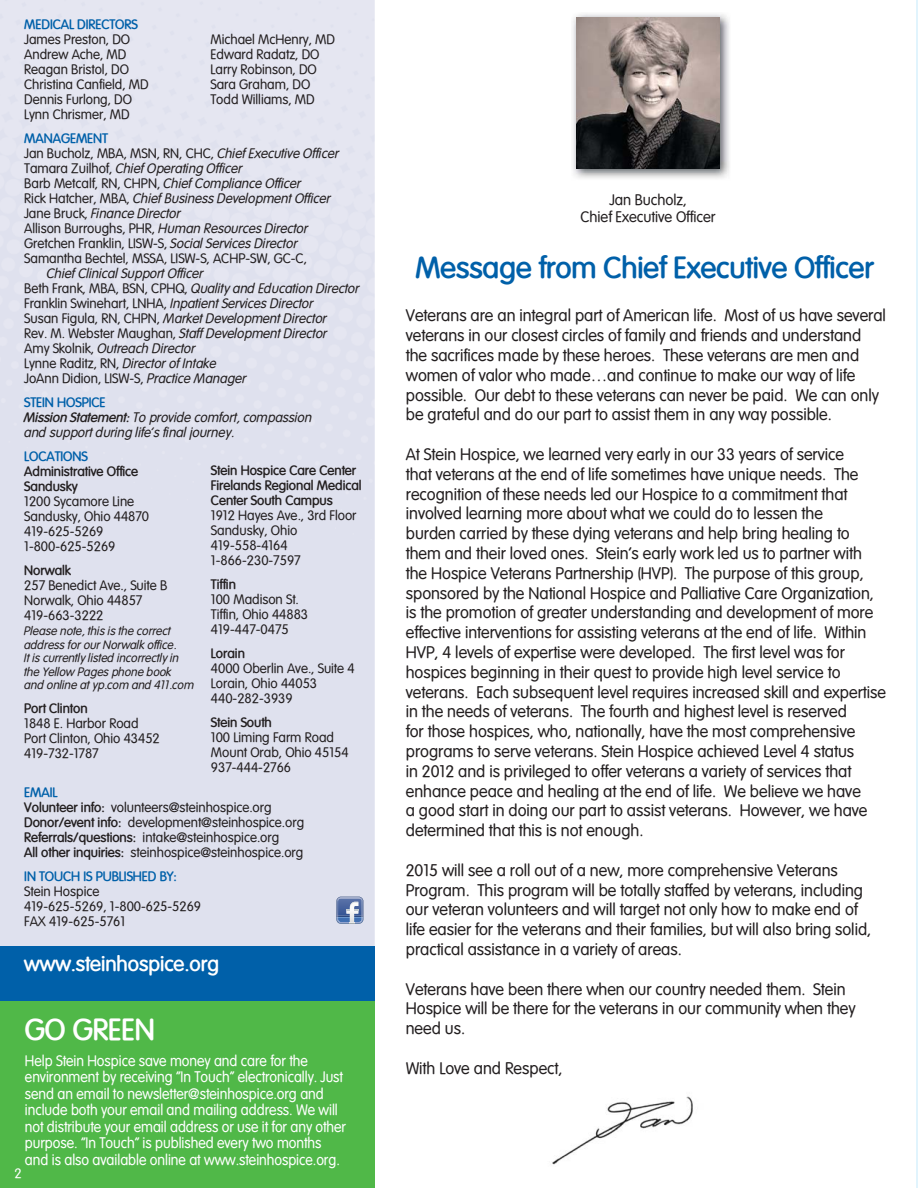
<style>
.page{position:relative;width:918px;height:1188px;background:#fff}
.page>*{position:absolute;margin:0;border:0;box-sizing:border-box;transform-origin:0 0}
.t1{font:700 30px "Vogel";color:#0060a9}
.t2{font:700 30px "Vogel";color:#fff}
.t3{font:700 21px "Vogel";color:#fff}
.t4{font:16.5px/19.8px "Vogel Normal";color:#231f20}
.t5{font:15px/16.5px "Vogel Normal";color:#fff;scale:.95 1}
.t6{font:15px/16.5px "Vogel Normal";color:#231f20;text-align:center}
.t7{font:13.5px/15px "Vogel Normal";color:#231f20}
.t8{font:italic 13.5px/15px "Vogel";color:#231f20}
.t9{font:700 13.5px/15px "Vogel";color:#231f20}
.t10{font:700 13.5px "Vogel";color:#0060a9}
.t11{font:13.5px "Vogel Normal";color:#fff}
.t12{font:italic 12px/13.5px "Vogel";color:#231f20}
.s1{font-family:"Vogel";font-style:italic}
.s2{font-family:"Vogel Normal";font-style:normal}
.s3{font-weight:700;font-style:normal;color:#0060a9}
.s4{font-weight:700}
.s5{font-family:"Vogel";font-weight:700}
</style>
<div class="page">
<hr style="left:916px;top:0;width:2px;height:1188px;background:#e1f4fd">
<div style="left:0;top:996px;width:375px;height:192px;background:#50b848"></div>
<div style="left:0;top:946px;width:375px;height:55px;background:#0060a9"></div>
<svg style="left:336px;top:897px;width:27px;height:27px"></svg>
<img style="left:337px;top:898px;width:26px;height:4px">
<img style="left:573px;top:14px;width:157px;height:165px">
<img style="left:577px;top:18px;width:143px;height:151px">
<img style="left:552px;top:1096px;width:141px;height:69px">
<p class="t10" style="left:24px;top:17px;width:115px">MEDICAL DIRECTORS</p>
<p class="t7" style="left:24px;top:32px;width:126px">James Preston, DO<br>Andrew Ache, MD<br>Reagan Bristol, DO<br>Christina Canfield, MD<br>Dennis Furlong, DO<br>Lynn Chrismer, MD</p>
<p class="t10" style="left:24px;top:131px;width:85px">MANAGEMENT</p>
<p class="t7" style="left:24px;top:146px;width:316px">Jan Bucholz, MBA, MSN, RN, CHC, <span class="s1">Chief Executive Officer</span></p>
<p class="t8" style="left:24px;top:161px;width:308px"><span class="s2">Tamara Zuilhof,</span> Chief Operating Officer<br><span class="s2">Barb Metcalf, RN, CHPN,</span> Chief Compliance Officer<br><span class="s2">Rick Hatcher, MBA,</span> Chief Business Development Officer <span class="s2">Jane Bruck,</span> Finance Director<br><span class="s2">Allison Burroughs, PHR,</span> Human Resources Director</p>
<p class="t7" style="left:24px;top:236px;width:284px">Gretchen Franklin, LISW-S, <span class="s1">Social Services Director<br></span>Samantha Bechtel, MSSA, LISW-S, ACHP-SW, GC-C,</p>
<p class="t8" style="left:24px;top:266px;width:337px;text-indent:23px">Chief Clinical Support Officer<br><span class="s2">Beth Frank, MBA, BSN, CPHQ,</span> Quality and Education Director <span class="s2">Franklin Swinehart, LNHA,</span> Inpatient Services Director<br><span class="s2">Susan Figula, RN, CHPN,</span> Market Development Director<br><span class="s2">Rev. M. Webster Maughan,</span> Staff Development Director<br><span class="s2">Amy Skolnik,</span> Outreach Director<br><span class="s2">Lynne Raditz, RN,</span> Director of Intake</p>
<p class="t7" style="left:24px;top:371px;width:224px">JoAnn Didion, LISW-S, <span class="s1">Practice Manager</span></p>
<p class="t8" style="left:24px;top:395px;width:289px"><span class="s3">STEIN HOSPICE<br></span><span class="s4">Mission Statement:</span> To provide comfort, compassion and support during life’s final journey.</p>
<p class="t10" style="left:24px;top:449px;width:65px">LOCATIONS</p>
<p class="t9" style="left:24px;top:464px;width:116px">Administrative Office<br>Sandusky</p>
<p class="t7" style="left:24px;top:494px;width:126px">1200 Sycamore Line<br>Sandusky, Ohio 44870<br>419-625-5269<br>1-800-625-5269</p>
<p class="t9" style="left:24px;top:563px;width:48px">Norwalk</p>
<p class="t7" style="left:24px;top:578px;width:145px">257 Benedict Ave., Suite B<br>Norwalk, Ohio 44857<br>419-663-3222</p>
<p class="t12" style="left:24px;top:624px;width:171px">Please note, this is the correct address for our Norwalk office.<br>It is currently listed incorrectly in the Yellow Pages phone book and online at yp.com and 411.com</p>
<p class="t9" style="left:24px;top:701px;width:65px">Port Clinton</p>
<p class="t7" style="left:24px;top:716px;width:137px">1848 E. Harbor Road<br>Port Clinton, Ohio 43452<br>419-732-1787</p>
<p class="t10" style="left:24px;top:785px;width:35px">EMAIL</p>
<p class="t7" style="left:24px;top:800px;width:281px"><span class="s5">Volunteer info:</span> volunteers@steinhospice.org <span class="s5">Donor/event info:</span> development@steinhospice.org <span class="s5">Referrals/questions:</span> intake@steinhospice.org<br><span class="s5">All other inquiries:</span> steinhospice@steinhospice.org</p>
<p class="t10" style="left:24px;top:869px;width:154px">IN TOUCH IS PUBLISHED BY:</p>
<p class="t7" style="left:24px;top:884px;width:178px">Stein Hospice<br>419-625-5269, 1-800-625-5269<br>FAX 419-625-5761</p>
<p class="t3" style="left:24px;top:952px;width:196px">www.steinhospice.org</p>
<p class="t7" style="left:211px;top:31px;width:126px">Michael McHenry, MD<br>Edward Radatz, DO<br>Larry Robinson, DO<br>Sara Graham, DO<br>Todd Williams, MD</p>
<p class="t9" style="left:211px;top:462px;width:152px">Stein Hospice Care Center<br>Firelands Regional Medical<br>Center South Campus</p>
<p class="t7" style="left:211px;top:507px;width:147px">1912 Hayes Ave., 3rd Floor<br>Sandusky, Ohio<br>419-558-4164<br>1-866-230-7597</p>
<p class="t9" style="left:211px;top:576px;width:26px">Tiffin</p>
<p class="t7" style="left:211px;top:591px;width:99px">100 Madison St.<br>Tiffin, Ohio 44883<br>419-447-0475</p>
<p class="t9" style="left:211px;top:645px;width:35px">Lorain</p>
<p class="t7" style="left:211px;top:660px;width:145px">4000 Oberlin Ave., Suite 4<br>Lorain, Ohio 44053<br>440-282-3939</p>
<p class="t9" style="left:211px;top:714px;width:62px">Stein South</p>
<p class="t7" style="left:211px;top:729px;width:139px">100 Liming Farm Road<br>Mount Orab, Ohio 45154<br>937-444-2766</p>
<h1 class="t2" style="left:25px;top:1013px;width:131px">GO GREEN</h1>
<p class="t5" style="left:25px;top:1052px;width:339px">Help Stein Hospice save money and care for the environment by receiving “In Touch” electronically. Just send an email to newsletter@steinhospice.org and include both your email and mailing address. We will not distribute your email address or use it for any other purpose. “In Touch” is published every two months and is also available online at www.steinhospice.org.</p>
<p class="t11" style="left:15px;top:1166px;width:9px">2</p>
<p class="t6" style="left:581px;top:192px;width:137px">Jan Bucholz,<br>Chief Executive Officer</p>
<h1 class="t1" style="left:415px;top:250px;width:460px">Message from Chief Executive Officer</h1>
<p class="t4" style="left:406px;top:306px;width:482px">Veterans are an integral part of American life. Most of us have several veterans in our closest circles of family and friends and understand the sacrifices made by these heroes. These veterans are men and women of valor who made…and continue to make our way of life possible. Our debt to these veterans can never be paid. We can only be grateful and do our part to assist them in any way possible.</p>
<p class="t4" style="left:406px;top:444px;width:482px">At Stein Hospice, we learned very early in our 33 years of service<br>that veterans at the end of life sometimes have unique needs. The recognition of these needs led our Hospice to a commitment that involved learning more about what we could do to lessen the<br>burden carried by these dying veterans and help bring healing to them and their loved ones. Stein’s early work led us to partner with the Hospice Veterans Partnership (HVP). The purpose of this group, sponsored by the National Hospice and Palliative Care Organization, is the promotion of greater understanding and development of more effective interventions for assisting veterans at the end of life. Within HVP, 4 levels of expertise were developed. The first level was for hospices beginning in their quest to provide high level service to veterans. Each subsequent level requires increased skill and expertise in the needs of veterans. The fourth and highest level is reserved<br>for those hospices, who, nationally, have the most comprehensive programs to serve veterans. Stein Hospice achieved Level 4 status<br>in 2012 and is privileged to offer veterans a variety of services that enhance peace and healing at the end of life. We believe we have<br>a good start in doing our part to assist veterans. However, we have determined that this is not enough.</p>
<p class="t4" style="left:406px;top:860px;width:467px">2015 will see a roll out of a new, more comprehensive Veterans Program. This program will be totally staffed by veterans, including our veteran volunteers and will target not only how to make end of life easier for the veterans and their families, but will also bring solid, practical assistance in a variety of areas.</p>
<p class="t4" style="left:406px;top:979px;width:451px">Veterans have been there when our country needed them. Stein<br>Hospice will be there for the veterans in our community when they need us.</p>
<p class="t4" style="left:406px;top:1058px;width:158px">With Love and Respect,</p>
</div>
